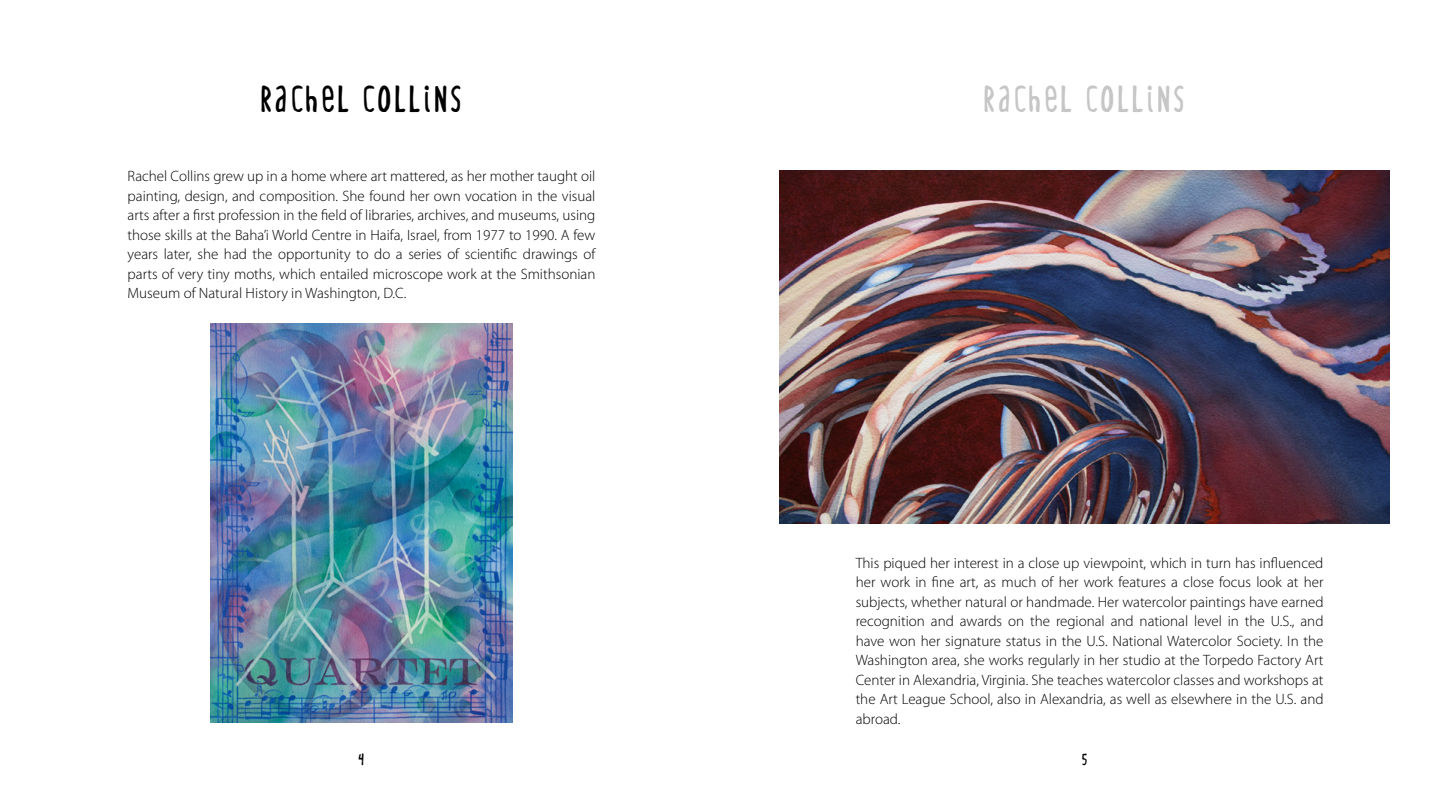
<style>
.page{position:relative;width:1446px;height:808px;background:#fff}
.page>*{position:absolute;margin:0;border:0;box-sizing:border-box;transform-origin:0 0}
.t1{font:27px "Generic Font Oral Expulsive";letter-spacing:.15em;color:#000}
.t2{font:27px "Generic Font Oral Expulsive";letter-spacing:.15em;color:#c6c6c6}
.t3{font:300 15px/19.5px "Myriad Pro";color:#000;text-align:justify}
.t4{font:12px "Generic Font Oral Expulsive";color:#000}
</style>
<div class="page">
<img style="left:779px;top:170px;width:610px;height:353px">
<img style="left:210px;top:323px;width:302px;height:400px">
<h1 class="t1" style="left:262px;top:85px;width:201px">RACHEL COLLINS</h1>
<h1 class="t2" style="left:985px;top:85px;width:201px">RACHEL COLLINS</h1>
<p class="t3" style="left:128px;top:166px;width:469px">Rachel Collins grew up in a home where art mattered, as her mother taught oil painting, design, and composition. She found her own vocation in the visual arts after a first profession in the field of libraries, archives, and museums, using those skills at the Baha’i World Centre in Haifa, Israel, from 1977 to 1990. A few years later, she had the opportunity to do a series of scientific drawings of parts of very tiny moths, which entailed microscope work at the Smithsonian Museum of Natural History in Washington, D.C.</p>
<p class="t3" style="left:855px;top:553px;width:469px">This piqued her interest in a close up viewpoint, which in turn has influenced her work in fine art, as much of her work features a close focus look at her subjects, whether natural or handmade. Her watercolor paintings have earned recognition and awards on the regional and national level in the U.S., and have won her signature status in the U.S. National Watercolor Society. In the Washington area, she works regularly in her studio at the Torpedo Factory Art Center in Alexandria, Virginia. She teaches watercolor classes and workshops at the Art League School, also in Alexandria, as well as elsewhere in the U.S. and abroad.</p>
<p class="t4" style="left:359px;top:753px;width:7px">4</p>
<p class="t4" style="left:1082px;top:753px;width:7px">5</p>
</div>
